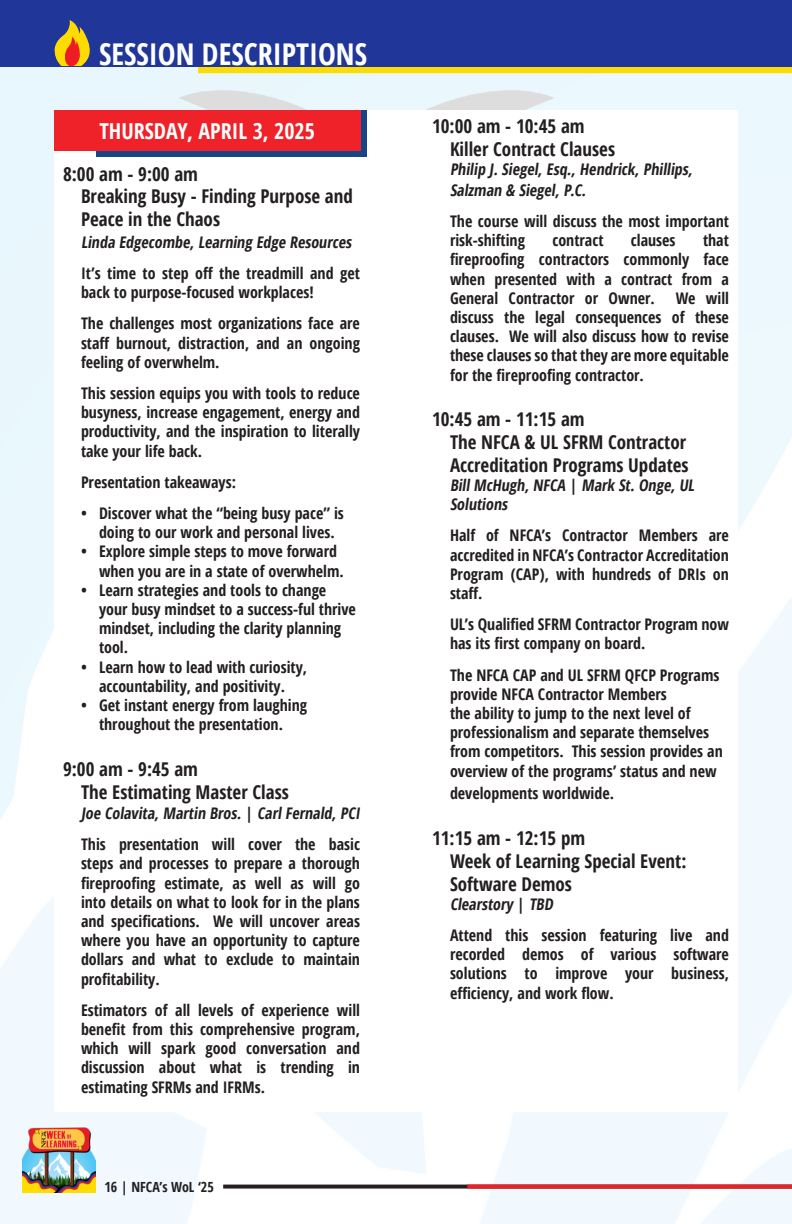
<style>
.page{position:relative;width:792px;height:1224px;background:#fff}
.page>*{position:absolute;margin:0;border:0;box-sizing:border-box;transform-origin:0 0}
.t1{font:700 condensed 30px "Open Sans";color:#fff}
.t2{font:700 condensed 22px "Open Sans";color:#fff}
.t3{font:700 condensed 19px/22.8px "Open Sans";color:#231f20}
.t4{font:700 condensed 16px/19.2px "Open Sans";color:#231f20}
.t5{font:700 condensed 14px "Open Sans";color:#231f20}
</style>
<div class="page">
<img style="left:0;top:66px;width:792px;height:1158px">
<img style="left:22px;top:1125px;width:74px;height:67px">
<svg style="left:223px;top:1185px;width:244px;height:4px"></svg>
<svg style="left:467px;top:1185px;width:325px;height:4px"></svg>
<svg style="left:198px;top:66px;width:594px;height:7px;background:#dac51b"></svg>
<div style="left:54px;top:110px;width:684px;height:1002px;background:#fff"></div>
<div style="left:0;top:0;width:792px;height:66px;background:#203699"></div>
<svg style="left:55px;top:20px;width:35px;height:46px"></svg>
<div style="left:96px;top:110px;width:271px;height:47px;background:#174587"></div>
<div style="left:54px;top:110px;width:306px;height:41px;background:#ee2228"></div>
<p class="t1" style="left:99px;top:33px;width:270px">SESSION DESCRIPTIONS</p>
<p class="t2" style="left:99px;top:116px;width:217px">THURSDAY, APRIL 3, 2025</p>
<p class="t3" style="left:63px;top:162px;width:137px">8:00 am - 9:00 am</p>
<p class="t3" style="left:81px;top:185px;width:273px">Breaking Busy - Finding Purpose and<br>Peace in the Chaos</p>
<p class="t4" style="left:81px;top:232px;width:275px">Linda Edgecombe,Learning Edge Resources</p>
<p class="t4" style="left:81px;top:263px;width:280px">It’s time to step off the treadmill and get back to purpose-focused workplaces!</p>
<p class="t4" style="left:81px;top:314px;width:280px;text-align:justify">The challenges most organizations face are staff burnout, distraction, and an ongoing feeling of overwhelm.</p>
<p class="t4" style="left:81px;top:383px;width:281px;text-align:justify">This session equips you with tools to reduce busyness, increase engagement, energy and productivity, and the inspiration to literally take your life back.</p>
<p class="t4" style="left:81px;top:472px;width:157px">Presentation takeaways:</p>
<p class="t4" style="left:81px;top:503px;width:264px;text-align:center">• Discover what the “being busy pace” is doing to our work and personal lives.</p>
<p class="t4" style="left:99px;top:542px;width:246px;text-indent:-18px">• Explore simple steps to move forward when you are in a state of overwhelm.</p>
<p class="t4" style="left:99px;top:580px;width:258px;text-indent:-18px">• Learn strategies and tools to change your busy mindset to a success-ful thrive mindset, including the clarity planning tool.</p>
<p class="t4" style="left:81px;top:657px;width:228px;text-align:center">• Learn how to lead with curiosity, accountability, and positivity.</p>
<p class="t4" style="left:81px;top:695px;width:228px;text-align:center">• Get instant energy from laughing throughout the presentation.</p>
<p class="t3" style="left:63px;top:757px;width:137px">9:00 am - 9:45 am</p>
<p class="t3" style="left:81px;top:780px;width:209px">The Estimating Master Class</p>
<p class="t4" style="left:81px;top:803px;width:284px">Joe Colavita,Martin Bros.| CarlFernald,PCI</p>
<p class="t4" style="left:81px;top:834px;width:281px;text-align:justify">This presentation will cover the basic steps and processes to prepare a thorough fireproofing estimate, as well as will go into details on what to look for in the plans and specifications. We will uncover areas where you have an opportunity to capture dollars and what to exclude to maintain profitability.</p>
<p class="t4" style="left:81px;top:1000px;width:281px;text-align:justify">Estimators of all levels of experience will benefit from this comprehensive program, which will spark good conversation and discussion about what is trending in estimating SFRMs and IFRMs.</p>
<p class="t5" style="left:104px;top:1177px;width:111px">16 | NFCA’s WoL ‘25</p>
<p class="t3" style="left:432px;top:115px;width:154px">10:00 am - 10:45 am</p>
<p class="t3" style="left:450px;top:138px;width:167px">Killer Contract Clauses</p>
<p class="t4" style="left:450px;top:159px;width:247px;line-height:20.4px">Philip J.Siegel,Esq.,Hendrick,Phillips,<br>Salzman &amp; Siegel,P.C.</p>
<p class="t4" style="left:450px;top:211px;width:280px">The course will discuss the most important risk-shifting</p>
<p class="t4" style="left:450px;top:230px;width:281px;text-align:justify;text-indent:253px">that fireproofing contractors commonly face when presented with a contract from a General Contractor or Owner.</p>
<p class="t4" style="left:552px;top:230px;width:53px">contract</p>
<p class="t4" style="left:631px;top:230px;width:46px">clauses</p>
<p class="t4" style="left:450px;top:288px;width:281px;text-align:justify;text-indent:226px">We will discuss the legal consequences of these clauses. We will also discuss how to revise these clauses so that they are more equitable for the fireproofing contractor.</p>
<p class="t3" style="left:432px;top:408px;width:154px">10:45 am - 11:15 am</p>
<p class="t3" style="left:450px;top:430px;width:240px">The NFCA &amp; UL SFRM Contractor<br>Accreditation Programs Updates</p>
<p class="t4" style="left:450px;top:475px;width:249px">BillMcHugh,NFCA | Mark St.Onge,UL<br>Solutions</p>
<p class="t4" style="left:450px;top:526px;width:280px;text-align:justify">Half of NFCA’s Contractor Members are accredited in NFCA’s Contractor Accreditation Program (CAP), with hundreds of DRIs on staff.</p>
<p class="t4" style="left:450px;top:614px;width:281px">UL’s Qualified SFRM Contractor Program now has its first company on board.</p>
<p class="t4" style="left:450px;top:665px;width:274px">The NFCA CAP and UL SFRM QFCP Programs provide NFCA Contractor Members<br>the ability to jump to the next level of professionalism and separate themselves from competitors. This session provides an overview of the programs’ status and new</p>
<p class="t4" style="left:450px;top:784px;width:166px">developments worldwide.</p>
<p class="t3" style="left:432px;top:826px;width:155px">11:15 am - 12:15 pm</p>
<p class="t3" style="left:450px;top:849px;width:238px">Week of Learning Special Event:<br>Software Demos</p>
<p class="t4" style="left:450px;top:894px;width:108px">Clearstory | TBD</p>
<p class="t4" style="left:450px;top:925px;width:281px;text-align:justify">Attend this session featuring live and recorded demos of various software solutions to improve your business, efficiency, and work flow.</p>
</div>
